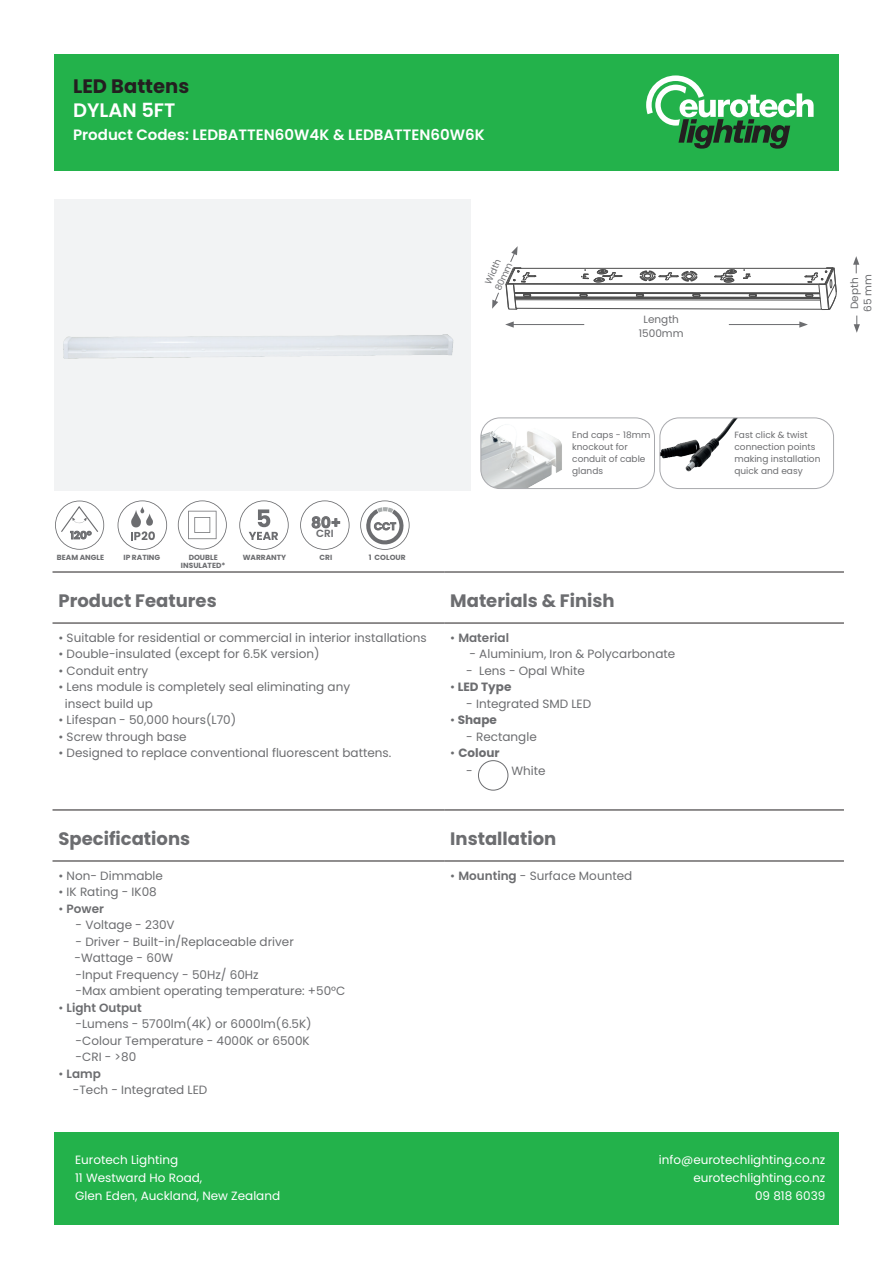
<style>
.page{position:relative;width:893px;height:1263px;background:#fff}
.page>*{position:absolute;margin:0;border:0;box-sizing:border-box;transform-origin:0 0}
.t1{font:700 19.5px "Poppins";color:#231f20}
.t2{font:600 19.5px "Poppins";color:#fff}
.t3{font:700 18px "Poppins";color:#6c6d70}
.t4{font:600 15.15px "Poppins";color:#6c6d70}
.t5{font:600 15px "Poppins";color:#fff}
.t6{font:12px/16.5px "Poppins";color:#6c6d70}
.t7{font:12px/18px "Poppins";color:#fff}
.t8{font:600 12px "Poppins";color:#6c6d70}
.t9{font:700 12px "Poppins";color:#6c6d70}
.Measurements{font:10.5px "Poppins";color:#6c6d70}
.t10{font:600 10.5px "Poppins";color:#6c6d70}
.Call-Out_Notes{font:9px/12.1px "Poppins";color:#6c6d70}
.Icon_Labels{font:700 7.5px/8.1px "Poppins";color:#6c6d70;text-align:center}
.s1{font-weight:400}
.s2{font-weight:600}
</style>
<div class="page">
<div style="left:54px;top:54px;width:785px;height:116px;background:#23b24b"></div>
<div style="left:54px;top:1132px;width:785px;height:93px;background:#23b24b"></div>
<svg style="left:646px;top:75px;width:168px;height:74px"></svg>
<hr style="left:729px;top:324px;width:73px;height:1px;background:#6c6d70">
<svg style="left:799px;top:321px;width:9px;height:7px"></svg>
<svg style="left:854px;top:316px;width:6px;height:17px"></svg>
<hr style="left:511px;top:324px;width:73px;height:1px;background:#6c6d70">
<svg style="left:505px;top:321px;width:9px;height:7px"></svg>
<div style="left:54px;top:199px;width:417px;height:292px;background:#f2f3f4"></div>
<div style="left:478px;top:760px;width:30px;height:30px;border:1px solid #6c6d70;border-radius:50%"></div>
<svg style="left:853px;top:256px;width:6px;height:17px"></svg>
<svg style="left:492px;top:246px;width:345px;height:64px"></svg>
<hr style="left:53px;top:572px;width:391px;height:1px;background:#231f20">
<hr style="left:444px;top:572px;width:400px;height:1px;background:#231f20">
<hr style="left:53px;top:623px;width:391px;height:1px;background:#231f20">
<hr style="left:444px;top:623px;width:400px;height:1px;background:#231f20">
<hr style="left:53px;top:810px;width:391px;height:1px;background:#231f20">
<hr style="left:444px;top:810px;width:400px;height:1px;background:#231f20">
<hr style="left:53px;top:861px;width:391px;height:1px;background:#231f20">
<hr style="left:444px;top:861px;width:400px;height:1px;background:#231f20">
<svg style="left:239px;top:500px;width:50px;height:50px"></svg>
<svg style="left:55px;top:501px;width:49px;height:49px"></svg>
<svg style="left:300px;top:500px;width:50px;height:50px"></svg>
<svg style="left:360px;top:500px;width:50px;height:50px"></svg>
<svg style="left:178px;top:500px;width:49px;height:49px"></svg>
<svg style="left:118px;top:500px;width:49px;height:50px"></svg>
<img style="left:660px;top:418px;width:167px;height:71px">
<div style="left:660px;top:418px;width:174px;height:71px;border:1px solid #a8a9ad;border-radius:19px"></div>
<img style="left:482px;top:418px;width:80px;height:71px">
<div style="left:480px;top:418px;width:175px;height:71px;border:1px solid #a8a9ad;border-radius:19px"></div>
<p class="t1" style="left:73px;top:74px;width:118px">LED Battens</p>
<p class="t2" style="left:73px;top:99px;width:104px">DYLAN 5FT</p>
<p class="t5" style="left:73px;top:126px;width:413px">Product Codes: LEDBATTEN60W4K &amp; LEDBATTEN60W6K</p>
<p class="Call-Out_Notes" style="left:482px;top:281px;width:28px;rotate:-66deg">Width</p>
<p class="Call-Out_Notes" style="left:492px;top:288px;width:31px;rotate:-66deg">80mm</p>
<p class="Measurements" style="left:643px;top:314px;width:37px">Length</p>
<p class="Measurements" style="left:639px;top:327px;width:46px">1500mm</p>
<p class="Measurements" style="left:848px;top:309px;width:33px;rotate:-90deg">Depth</p>
<p class="Measurements" style="left:862px;top:312px;width:39px;rotate:-90deg">65 mm</p>
<p class="t10" style="left:70px;top:529px;width:18px">120</p>
<p class="t4" style="left:311px;top:514px;width:31px">80+</p>
<p class="t10" style="left:316px;top:527px;width:19px">CRI</p>
<p class="t10" style="left:374px;top:520px;width:24px">CCT</p>
<p class="Icon_Labels" style="left:57px;top:553px;width:49px">BEAM ANGLE</p>
<p class="Icon_Labels" style="left:124px;top:553px;width:38px">IP RATING</p>
<p class="Icon_Labels" style="left:181px;top:553px;width:46px">DOUBLE<br>INSULATED*</p>
<p class="Icon_Labels" style="left:243px;top:553px;width:45px">WARRANTY</p>
<p class="Icon_Labels" style="left:319px;top:553px;width:14px">CRI</p>
<p class="Icon_Labels" style="left:369px;top:553px;width:38px">1 COLOUR</p>
<p class="Call-Out_Notes" style="left:572px;top:429px;width:80px">End caps - 18mm knockout for conduit of cable glands</p>
<p class="t3" style="left:59px;top:590px;width:160px">Product Features</p>
<p class="t3" style="left:450px;top:590px;width:166px">Materials &amp; Finish</p>
<p class="t6" style="left:59px;top:629px;width:370px">• Suitable for residential or commercial in interior installations</p>
<p class="t6" style="left:59px;top:646px;width:262px">• Double-insulated (except for 6.5K version)</p>
<p class="t6" style="left:59px;top:662px;width:91px">• Conduit entry</p>
<p class="t6" style="left:65px;top:679px;width:287px;text-indent:-6px">• Lens module is completely seal eliminating any insect build up</p>
<p class="t6" style="left:59px;top:712px;width:179px">• Lifespan - 50,000 hours(L70)</p>
<p class="t6" style="left:59px;top:728px;width:130px">• Screw through base</p>
<p class="t6" style="left:59px;top:745px;width:334px">• Designed to replace conventional fluorescent battens.</p>
<p class="t8" style="left:450px;top:630px;width:60px"><span class="s1">•</span> Material</p>
<p class="t6" style="left:469px;top:646px;width:207px">- Aluminium, Iron &amp; Polycarbonate</p>
<p class="t6" style="left:466px;top:662px;width:120px">- Lens - Opal White</p>
<p class="t9" style="left:450px;top:680px;width:63px"><span class="s1">•</span> LED Type</p>
<p class="t6" style="left:466px;top:695px;width:126px">- Integrated SMD LED</p>
<p class="t9" style="left:450px;top:713px;width:48px"><span class="s1">•</span> Shape</p>
<p class="t6" style="left:466px;top:728px;width:72px">- Rectangle</p>
<p class="t9" style="left:450px;top:746px;width:51px"><span class="s1">•</span> Colour</p>
<p class="t6" style="left:466px;top:763px;width:8px">-</p>
<p class="t6" style="left:511px;top:763px;width:36px">White</p>
<p class="t3" style="left:59px;top:828px;width:133px">Specifications</p>
<p class="t3" style="left:450px;top:828px;width:108px">Installation</p>
<p class="t6" style="left:59px;top:867px;width:106px">• Non- Dimmable</p>
<p class="t6" style="left:59px;top:884px;width:100px">• IK Rating - IK08</p>
<p class="t8" style="left:59px;top:901px;width:47px"><span class="s1">•</span> Power</p>
<p class="t6" style="left:76px;top:917px;width:101px">- Voltage - 230V</p>
<p class="t6" style="left:75px;top:933px;width:221px">- Driver - Built-in/Replaceable driver -Wattage - 60W</p>
<p class="t6" style="left:76px;top:966px;width:185px">-Input Frequency - 50Hz/ 60Hz</p>
<p class="t6" style="left:76px;top:983px;width:271px">-Max ambient operating temperature: +50°C</p>
<p class="t8" style="left:59px;top:1000px;width:85px"><span class="s1">•</span> Light Output</p>
<p class="t6" style="left:76px;top:1016px;width:238px">-Lumens - 5700lm(4K) or 6000lm(6.5K)</p>
<p class="t6" style="left:76px;top:1032px;width:236px">-Colour Temperature - 4000K or 6500K</p>
<p class="t6" style="left:76px;top:1049px;width:62px">-CRI - &gt;80</p>
<p class="t8" style="left:59px;top:1066px;width:44px"><span class="s1">•</span> Lamp</p>
<p class="t6" style="left:73px;top:1082px;width:136px">-Tech - Integrated LED</p>
<p class="t6" style="left:450px;top:867px;width:184px">• <span class="s2">Mounting</span> - Surface Mounted</p>
<p class="Call-Out_Notes" style="left:734px;top:429px;width:88px">Fast click &amp; twist connection points making installation quick and easy</p>
<p class="t7" style="left:75px;top:1151px;width:207px">Eurotech Lighting<br>11 Westward Ho Road,<br>Glen Eden, Auckland, New Zealand</p>
<p class="t7" style="left:659px;top:1151px;width:168px;text-align:right">info@eurotechlighting.co.nz eurotechlighting.co.nz<br>09 818 6039</p>
</div>
